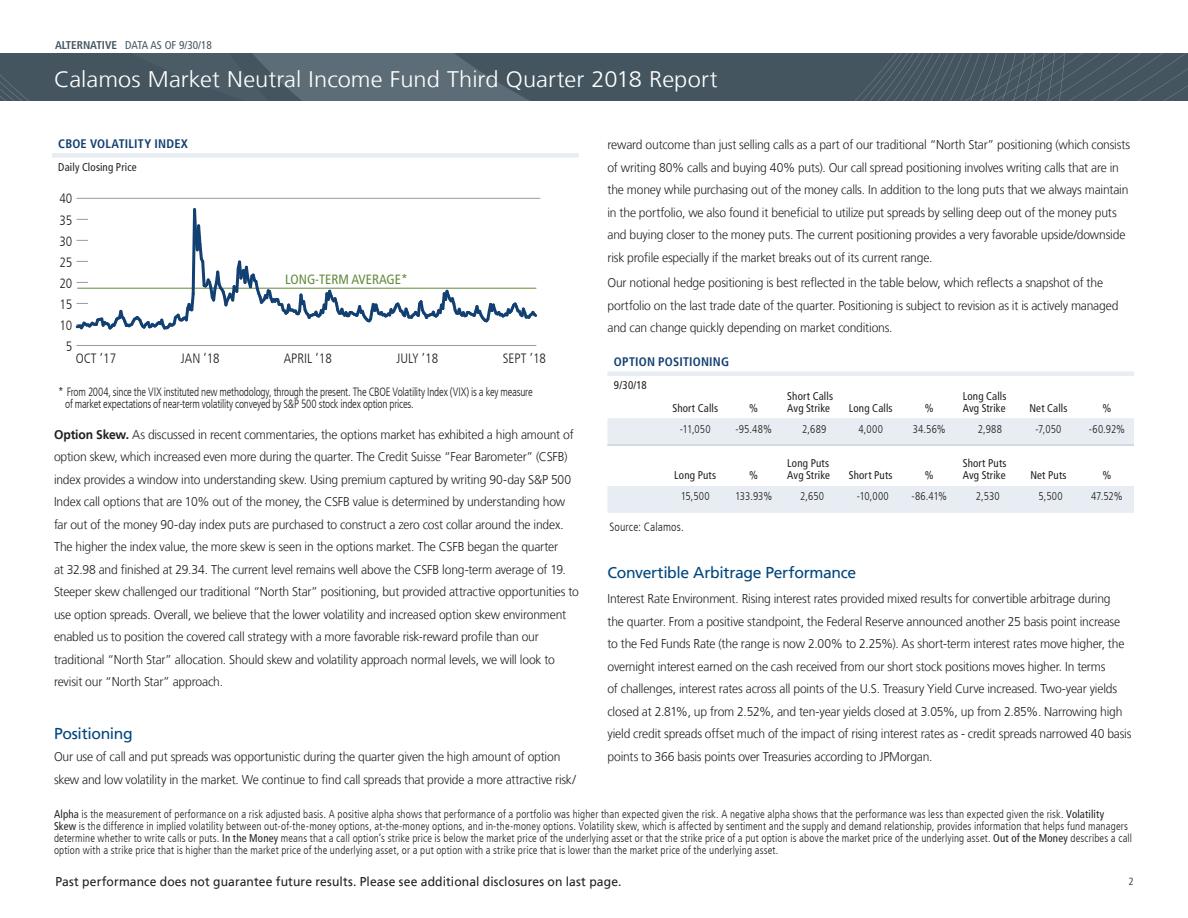
<style>
.page{position:relative;width:1188px;height:918px;background:#fff}
.page>*{position:absolute;margin:0;border:0;box-sizing:border-box;transform-origin:0 0}
.t1{font:300 22.5px "Frutiger LT";color:#fff;scale:1.05 1}
.t2{font:15.75px "Frutiger LT";letter-spacing:-.02em;color:#00467e}
.t3{font:300 condensed 13.5px "Frutiger LT";color:#211e1e}
.t4{font:condensed 13.5px "Frutiger LT";color:#628b3c}
.t5{font:300 12.75px/22.5px "Frutiger LT";letter-spacing:-.015em;color:#231f20;scale:.95 1}
.t6{font:12.75px "Frutiger LT";letter-spacing:.01em;color:#231f20;scale:.95 1}
.t7{font:700 condensed 12.3px "Frutiger LT";letter-spacing:.015em;color:#133f72}
.t8{font:300 condensed 12px/12px "Frutiger LT";letter-spacing:-.02em;color:#231f20}
.t9{font:300 condensed 12px "Frutiger LT";letter-spacing:.01em;color:#231f20}
.t10{font:300 condensed 11.25px/12px "Frutiger LT";letter-spacing:.015em;color:#231f20}
.t11{font:condensed 11.25px/12px "Frutiger LT";letter-spacing:.015em;color:#231f20}
.t12{font:condensed 11.25px "Frutiger LT";color:#45555f}
.t13{font:condensed 10.5px "Frutiger LT";color:#45555f}
.s1{font-weight:700}
.s2{font-weight:400}
</style>
<div class="page">
<svg style="left:0;top:54px;width:1188px;height:47px;background:#4a5a64"></svg>
<div style="left:607px;top:371px;width:527px;height:5px;background:#e7edf2"></div>
<svg style="left:608px;top:418px;width:526px;height:95px;fill:#e7edf2"></svg>
<hr style="left:608px;top:444px;width:58px;height:2px;background:#c8d3de">
<hr style="left:666px;top:444px;width:58px;height:2px;background:#c8d3de">
<hr style="left:724px;top:444px;width:59px;height:2px;background:#c8d3de">
<hr style="left:783px;top:444px;width:59px;height:2px;background:#c8d3de">
<hr style="left:842px;top:444px;width:58px;height:2px;background:#c8d3de">
<hr style="left:900px;top:444px;width:58px;height:2px;background:#c8d3de">
<hr style="left:958px;top:444px;width:59px;height:2px;background:#c8d3de">
<hr style="left:1017px;top:444px;width:63px;height:2px;background:#c8d3de">
<hr style="left:1080px;top:444px;width:54px;height:2px;background:#c8d3de">
<div style="left:52px;top:153px;width:527px;height:5px;background:#e7edf2"></div>
<hr style="left:77px;top:345px;width:459px;height:1px;background:#959ca1">
<hr style="left:77px;top:198px;width:463px;height:1px;background:#959ca1">
<svg style="left:75px;top:208px;width:463px;height:122px"></svg>
<p class="t12" style="left:55px;top:38px;width:158px"><span class="s1">ALTERNATIVE</span> DATA AS OF 9/30/18</p>
<h1 class="t1" style="left:54px;top:66px;width:633px">Calamos Market Neutral Income Fund Third Quarter 2018 Report</h1>
<p class="t7" style="left:58px;top:136px;width:131px">CBOE VOLATILITY INDEX</p>
<p class="t11" style="left:58px;top:161px;width:80px">Daily Closing Price</p>
<p class="t3" style="left:59px;top:191px;width:14px">40</p>
<p class="t3" style="left:59px;top:212px;width:14px">35</p>
<p class="t3" style="left:59px;top:233px;width:14px">30</p>
<p class="t3" style="left:59px;top:254px;width:14px">25</p>
<p class="t3" style="left:59px;top:275px;width:14px">20</p>
<p class="t3" style="left:59px;top:296px;width:14px">15</p>
<p class="t3" style="left:59px;top:317px;width:14px">10</p>
<p class="t3" style="left:66px;top:338px;width:8px">5</p>
<p class="t4" style="left:285px;top:271px;width:124px">LONG-TERM AVERAGE*</p>
<p class="t3" style="left:76px;top:351px;width:42px">OCT ’17</p>
<p class="t3" style="left:181px;top:351px;width:40px">JAN ’18</p>
<p class="t3" style="left:284px;top:351px;width:50px">APRIL ’18</p>
<p class="t3" style="left:397px;top:351px;width:43px">JULY ’18</p>
<p class="t3" style="left:503px;top:351px;width:45px">SEPT ’18</p>
<p class="t8" style="left:65px;top:386px;width:469px;text-indent:-7px">* From 2004, since the VIX instituted new methodology, through the present. The CBOE Volatility Index (VIX) is a key measure of market expectations of near-term volatility conveyed by S&amp;P 500 stock index option prices.</p>
<p class="t5" style="left:54px;top:423px;width:554px"><span class="s1">Option Skew.</span> As discussed in recent commentaries, the options market has exhibited a high amount of option skew, which increased even more during the quarter. The Credit Suisse “Fear Barometer” (CSFB) index provides a window into understanding skew. Using premium captured by writing 90-day S&amp;P 500<br>Index call options that are 10% out of the money, the CSFB value is determined by understanding how far out of the money 90-day index puts are purchased to construct a zero cost collar around the index.<br>The higher the index value, the more skew is seen in the options market. The CSFB began the quarter<br>at 32.98 and finished at 29.34. The current level remains well above the CSFB long-term average of 19.<br>Steeper skew challenged our traditional “North Star” positioning, but provided attractive opportunities to use option spreads. Overall, we believe that the lower volatility and increased option skew environment enabled us to position the covered call strategy with a more favorable risk-reward profile than our traditional “North Star” allocation. Should skew and volatility approach normal levels, we will look to revisit our “North Star” approach.</p>
<p class="t2" style="left:54px;top:724px;width:80px">Positioning</p>
<p class="t5" style="left:54px;top:746px;width:551px">Our use of call and put spreads was opportunistic during the quarter given the high amount of option skew and low volatility in the market. We continue to find call spreads that provide a more attractive risk/</p>
<p class="t5" style="left:608px;top:134px;width:552px">reward outcome than just selling calls as a part of our traditional “North Star” positioning (which consists of writing 80% calls and buying 40% puts). Our call spread positioning involves writing calls that are in the money while purchasing out of the money calls. In addition to the long puts that we always maintain in the portfolio, we also found it beneficial to utilize put spreads by selling deep out of the money puts and buying closer to the money puts. The current positioning provides a very favorable upside/downside risk profile especially if the market breaks out of its current range.</p>
<p class="t5" style="left:608px;top:272px;width:539px">Our notional hedge positioning is best reflected in the table below, which reflects a snapshot of the portfolio on the last trade date of the quarter. Positioning is subject to revision as it is actively managed and can change quickly depending on market conditions.</p>
<p class="t7" style="left:614px;top:355px;width:117px">OPTION POSITIONING</p>
<p class="t11" style="left:614px;top:379px;width:34px">9/30/18</p>
<p class="t11" style="left:672px;top:402px;width:47px">Short Calls</p>
<p class="t11" style="left:749px;top:402px;width:10px">%</p>
<p class="t11" style="left:787px;top:390px;width:47px">Short Calls<br>Avg Strike</p>
<p class="t11" style="left:849px;top:402px;width:45px">Long Calls</p>
<p class="t11" style="left:925px;top:402px;width:10px">%</p>
<p class="t11" style="left:963px;top:390px;width:45px">Long Calls<br>Avg Strike</p>
<p class="t11" style="left:1029px;top:402px;width:40px">Net Calls</p>
<p class="t11" style="left:1103px;top:402px;width:10px">%</p>
<p class="t10" style="left:680px;top:423px;width:32px">-11,050</p>
<p class="t10" style="left:736px;top:423px;width:38px">-95.48%</p>
<p class="t10" style="left:802px;top:423px;width:26px">2,689</p>
<p class="t10" style="left:859px;top:423px;width:26px">4,000</p>
<p class="t10" style="left:913px;top:423px;width:34px">34.56%</p>
<p class="t10" style="left:978px;top:423px;width:26px">2,988</p>
<p class="t10" style="left:1036px;top:423px;width:27px">-7,050</p>
<p class="t10" style="left:1089px;top:423px;width:38px">-60.92%</p>
<p class="t11" style="left:674px;top:469px;width:43px">Long Puts</p>
<p class="t11" style="left:749px;top:469px;width:10px">%</p>
<p class="t11" style="left:787px;top:457px;width:44px">Long Puts<br>Avg Strike</p>
<p class="t11" style="left:849px;top:469px;width:45px">Short Puts</p>
<p class="t11" style="left:925px;top:469px;width:10px">%</p>
<p class="t11" style="left:963px;top:457px;width:45px">Short Puts<br>Avg Strike</p>
<p class="t11" style="left:1030px;top:469px;width:38px">Net Puts</p>
<p class="t11" style="left:1103px;top:469px;width:10px">%</p>
<p class="t10" style="left:681px;top:491px;width:30px">15,500</p>
<p class="t10" style="left:735px;top:491px;width:39px">133.93%</p>
<p class="t10" style="left:800px;top:491px;width:25px">2,650</p>
<p class="t10" style="left:857px;top:491px;width:33px">-10,000</p>
<p class="t10" style="left:911px;top:491px;width:37px">-86.41%</p>
<p class="t10" style="left:976px;top:491px;width:25px">2,530</p>
<p class="t10" style="left:1039px;top:491px;width:26px">5,500</p>
<p class="t10" style="left:1091px;top:491px;width:33px">47.52%</p>
<p class="t9" style="left:609px;top:520px;width:76px">Source: Calamos.</p>
<p class="t2" style="left:608px;top:563px;width:250px">Convertible Arbitrage Performance</p>
<p class="t5" style="left:608px;top:588px;width:553px">Interest Rate Environment. Rising interest rates provided mixed results for convertible arbitrage during<br>the quarter. From a positive standpoint, the Federal Reserve announced another 25 basis point increase to the Fed Funds Rate (the range is now 2.00% to 2.25%). As short-term interest rates move higher, the overnight interest earned on the cash received from our short stock positions moves higher. In terms<br>of challenges, interest rates across all points of the U.S. Treasury Yield Curve increased. Two-year yields closed at 2.81%, up from 2.52%, and ten-year yields closed at 3.05%, up from 2.85%. Narrowing high yield credit spreads offset much of the impact of rising interest rates as - credit spreads narrowed 40 basis points to 366 basis points over Treasuries according to JPMorgan.</p>
<p class="t10" style="left:54px;top:809px;width:1080px"><span class="s2">Alpha</span> is the measurement of performance on a risk adjusted basis. A positive alpha shows that performance of a portfolio was higher than expected given the risk. A negative alpha shows that the performance was less than expected given the risk. <span class="s2">Volatility<br>Skew</span> is the difference in implied volatility between out-of-the-money options, at-the-money options, and in-the-money options. Volatility skew, which is affected by sentiment and the supply and demand relationship, provides information that helps fund managers determine whether to write calls or puts. <span class="s2">In the Money</span> means that a call option’s strike price is below the market price of the underlying asset or that the strike price of a put option is above the market price of the underlying asset. <span class="s2">Out of the Money</span> describes a call option with a strike price that is higher than the market price of the underlying asset, or a put option with a strike price that is lower than the market price of the underlying asset.</p>
<p class="t6" style="left:55px;top:874px;width:597px">Past performance does not guarantee future results. Please see additional disclosures on last page.</p>
<p class="t13" style="left:1129px;top:876px;width:7px">2</p>
</div>
